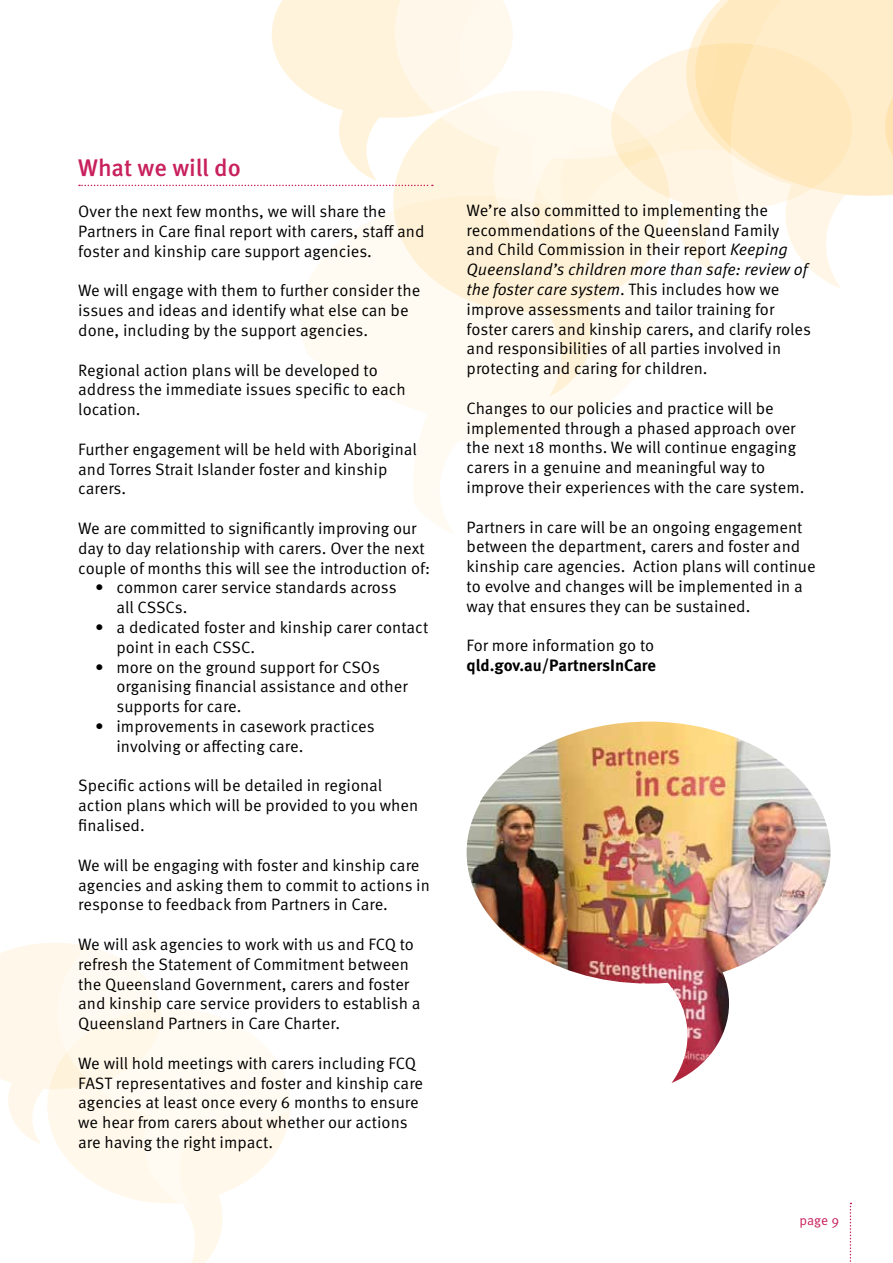
<style>
.page{position:relative;width:893px;height:1263px;background:#fff}
.page>*{position:absolute;margin:0;border:0;box-sizing:border-box;transform-origin:0 0}
.t1{font:500 24px "Meta OT";letter-spacing:-.005em;color:#c8215d}
.t2{font:16.5px/19.8px "Meta OT Norm";color:#000}
.t3{font:16.5px/19.8px "Meta OT Norm Ita";color:#000}
.t4{font:700 16.5px "Meta OT";color:#000}
.t5{font:13.5px "Meta OT Norm";color:#c8215d}
.s1{font-family:"Meta OT Norm Ita"}
.s2{font-family:"Meta OT Norm"}
</style>
<div class="page">
<svg style="left:300px;top:212px;width:302px;height:322px"></svg>
<svg style="left:393px;top:186px;width:182px;height:211px;fill:#fffbf3"></svg>
<svg style="left:395px;top:186px;width:180px;height:69px;background:#fef1d8"></svg>
<svg style="left:575px;top:218px;width:111px;height:188px"></svg>
<svg style="left:459px;top:50px;width:227px;height:168px;fill:#fff6e4"></svg>
<svg style="left:686px;top:35px;width:9px;height:224px;background:#fff3dc"></svg>
<svg style="left:850px;top:1203px;width:1px;height:59px"></svg>
<svg style="left:695px;top:0;width:198px;height:289px"></svg>
<svg style="left:187px;top:1210px;width:36px;height:53px;fill:#fff8eb"></svg>
<svg style="left:0;top:943px;width:57px;height:201px"></svg>
<svg style="left:57px;top:943px;width:233px;height:267px;fill:#fffaf2"></svg>
<svg style="left:79px;top:0;width:434px;height:186px"></svg>
<img style="left:467px;top:722px;width:363px;height:361px">
<h1 class="t1" style="left:78px;top:153px;width:164px">What we will do</h1>
<p class="t2" style="left:78px;top:202px;width:348px">Over the next few months, we will share the<br>Partners in Care final report with carers, staff and foster and kinship care support agencies.</p>
<p class="t2" style="left:78px;top:281px;width:344px">We will engage with them to further consider the issues and ideas and identify what else can be done, including by the support agencies.</p>
<p class="t2" style="left:78px;top:360px;width:329px">Regional action plans will be developed to address the immediate issues specific to each location.</p>
<p class="t2" style="left:78px;top:439px;width:340px">Further engagement will be held with Aboriginal and Torres Strait Islander foster and kinship carers.</p>
<p class="t2" style="left:78px;top:519px;width:354px">We are committed to significantly improving our day to day relationship with carers. Over the next couple of months this will see the introduction of:</p>
<p class="t2" style="left:117px;top:578px;width:282px;text-indent:-21px">• common carer service standards across all CSSCs.</p>
<p class="t2" style="left:117px;top:618px;width:313px;text-indent:-21px">• a dedicated foster and kinship carer contact point in each CSSC.</p>
<p class="t2" style="left:117px;top:657px;width:293px;text-indent:-21px">• more on the ground support for CSOs organising financial assistance and other supports for care.</p>
<p class="t2" style="left:117px;top:717px;width:260px;text-indent:-21px">• improvements in casework practices involving or affecting care.</p>
<p class="t2" style="left:78px;top:776px;width:341px">Specific actions will be detailed in regional action plans which will be provided to you when finalised.</p>
<p class="t2" style="left:78px;top:855px;width:353px">We will be engaging with foster and kinship care agencies and asking them to commit to actions in response to feedback from Partners in Care.</p>
<p class="t2" style="left:78px;top:934px;width:344px">We will ask agencies to work with us and FCQ to refresh the Statement of Commitment between the Queensland Government, carers and foster and kinship care service providers to establish a Queensland Partners in Care Charter.</p>
<p class="t2" style="left:78px;top:1053px;width:346px">We will hold meetings with carers including FCQ FAST representatives and foster and kinship care agencies at least once every 6 months to ensure we hear from carers about whether our actions are having the right impact.</p>
<p class="t2" style="left:467px;top:200px;width:323px">We’re also committed to implementing the recommendations of the Queensland Family and Child Commission in their report <span class="s1">Keeping</span></p>
<p class="t3" style="left:467px;top:260px;width:342px">Queensland’s children more than safe: review of the foster care system<span class="s2">. This includes how we</span></p>
<p class="t2" style="left:467px;top:299px;width:346px">improve assessments and tailor training for foster carers and kinship carers, and clarify roles and responsibilities of all parties involved in protecting and caring for children.</p>
<p class="t2" style="left:467px;top:398px;width:339px">Changes to our policies and practice will be implemented through a phased approach over the next 18 months. We will continue engaging carers in a genuine and meaningful way to improve their experiences with the care system.</p>
<p class="t2" style="left:467px;top:517px;width:351px">Partners in care will be an ongoing engagement between the department, carers and foster and kinship care agencies. Action plans will continue to evolve and changes will be implemented in a way that ensures they can be sustained.</p>
<p class="t2" style="left:467px;top:636px;width:189px">For more information go to</p>
<p class="t4" style="left:467px;top:655px;width:191px">qld.gov.au/PartnersInCare</p>
<p class="t5" style="left:799px;top:1212px;width:41px">page 9</p>
</div>
